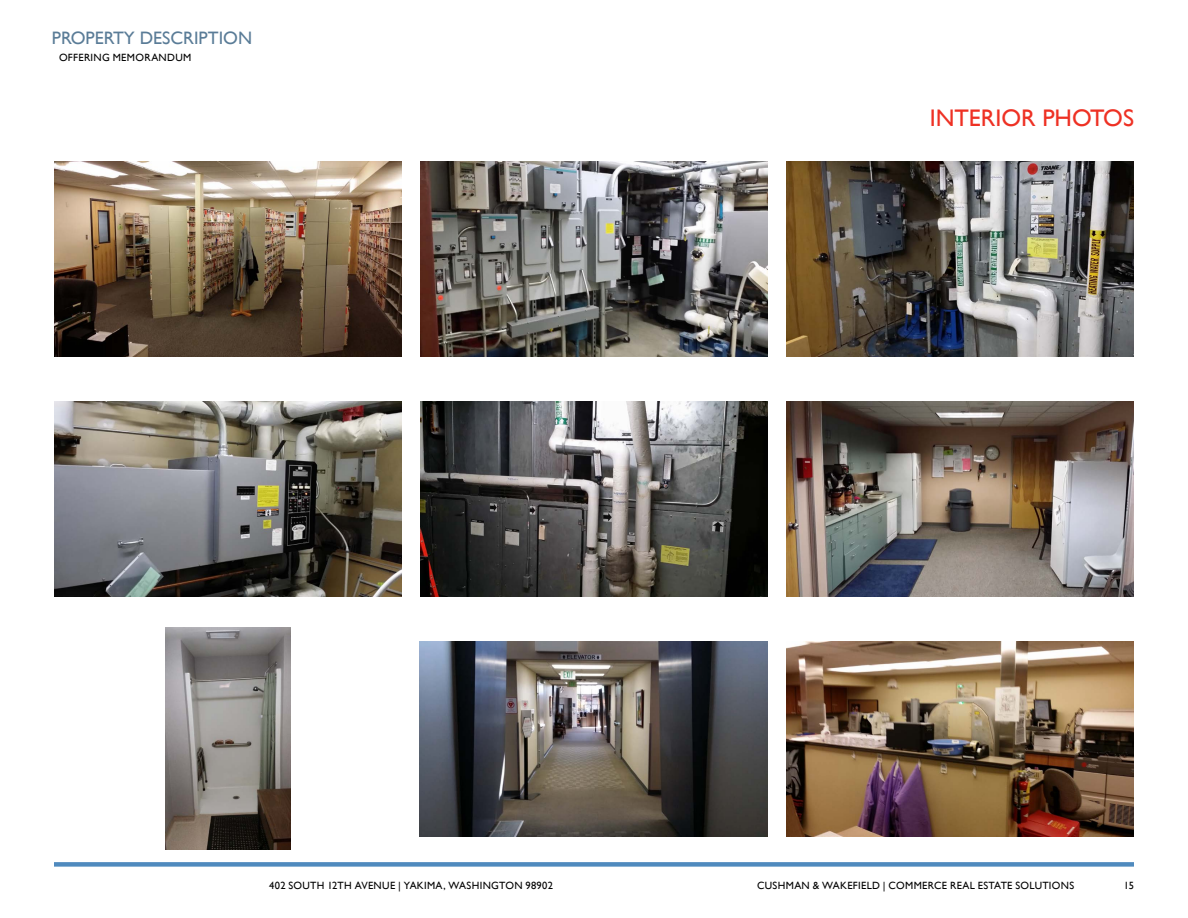
<style>
.page{position:relative;width:1188px;height:918px;background:#fff}
.page>*{position:absolute;margin:0;border:0;box-sizing:border-box;transform-origin:0 0}
.t1{font:24px "Gill Sansfor CW";color:#ee3124}
.t2{font:18px "Gill Sansfor CW";color:#5a7c97}
.t3{font:10.5px "Gill Sansfor CW";letter-spacing:.03em;color:#000}
</style>
<div class="page">
<div style="left:54px;top:862px;width:1080px;height:5px;background:#4f8abe"></div>
<img style="left:54px;top:161px;width:348px;height:196px">
<img style="left:420px;top:161px;width:348px;height:196px">
<img style="left:786px;top:161px;width:348px;height:196px">
<img style="left:54px;top:401px;width:348px;height:196px">
<img style="left:420px;top:401px;width:348px;height:196px">
<img style="left:786px;top:401px;width:348px;height:196px">
<img style="left:166px;top:628px;width:124px;height:222px">
<img style="left:420px;top:641px;width:348px;height:196px">
<img style="left:786px;top:641px;width:348px;height:196px">
<h2 class="t2" style="left:52px;top:25px;width:12px">PROP</h2>
<h2 class="t2" style="left:95px;top:25px;width:20px">ERTY</h2>
<h2 class="t2" style="left:140px;top:25px;width:114px">DESCRIPTION</h2>
<p class="t3" style="left:59px;top:51px;width:134px">OFFERING MEMORANDUM</p>
<h1 class="t1" style="left:930px;top:101px;width:204px">INTERIOR PHOTOS</h1>
<p class="t3" style="left:269px;top:878px;width:285px">402 SOUTH 12TH AVENUE | YAKIMA, WASHINGTON 98902</p>
<p class="t3" style="left:757px;top:878px;width:319px">CUSHMAN &amp; WAKEFIELD | COMMERCE REAL ESTATE SOLUTIONS</p>
<p class="t3" style="left:1124px;top:878px;width:12px">15</p>
</div>
